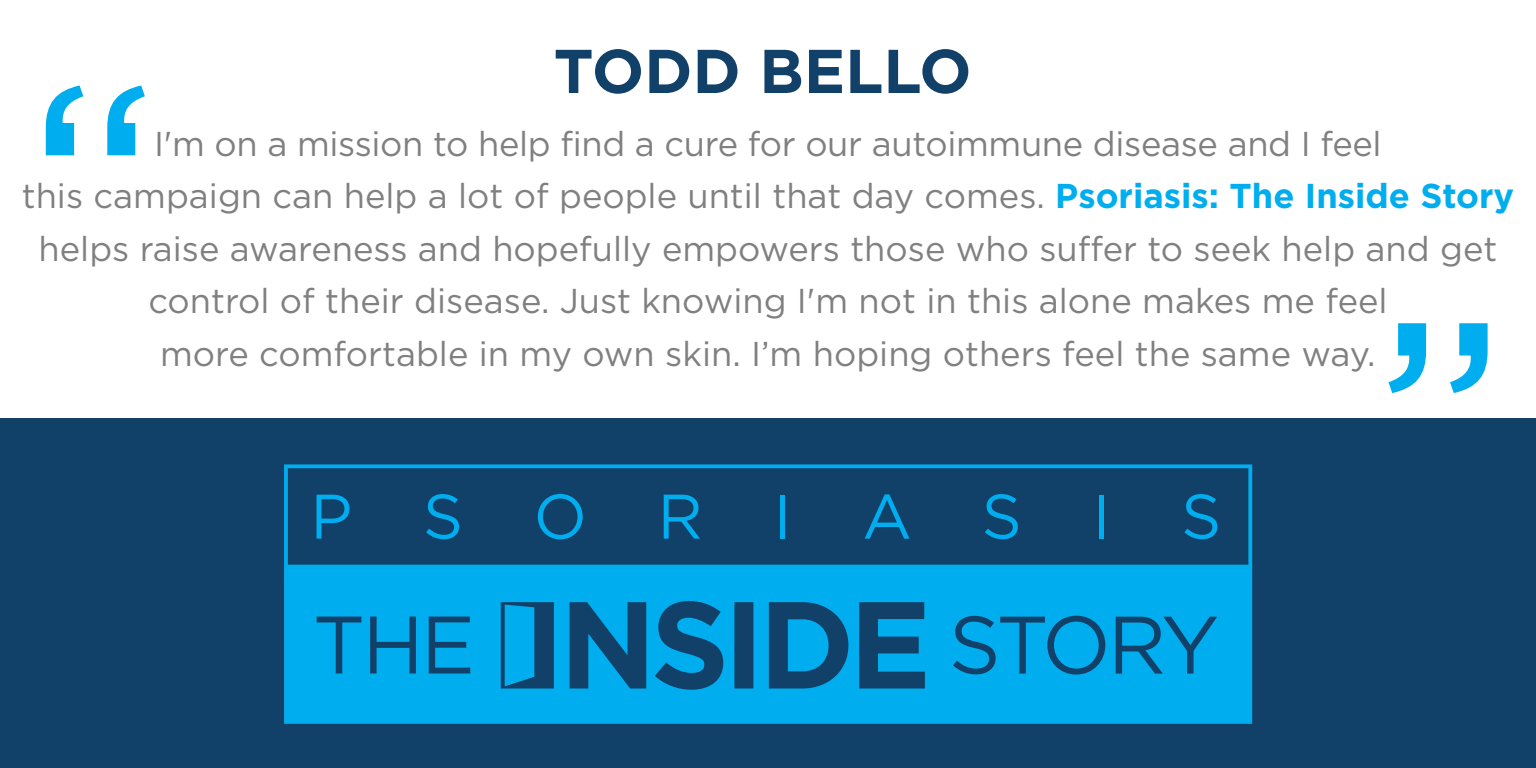
<style>
.page{position:relative;width:1536px;height:768px;background:#fff}
.page>*{position:absolute;margin:0;border:0;box-sizing:border-box;transform-origin:0 0}
.t1{font:307.5px "Gotham";color:#00adee}
.t2{font:700 61.65px "Gotham";color:#114069}
.t3{font:34.5px/52.5px "Gotham";color:#808080;text-align:center}
.s1{font-weight:700;color:#00adee}
</style>
<div class="page">
<div style="left:0;top:418px;width:1536px;height:350px;background:#114069"></div>
<svg style="left:284px;top:464px;width:968px;height:260px;fill:#00adee"></svg>
<svg style="left:1122px;top:623px;width:32px;height:23px"></svg>
<svg style="left:317px;top:495px;width:32px;height:44px"></svg>
<svg style="left:426px;top:494px;width:33px;height:45px"></svg>
<svg style="left:538px;top:494px;width:45px;height:45px"></svg>
<svg style="left:664px;top:495px;width:36px;height:44px"></svg>
<div style="left:780px;top:495px;width:5px;height:44px;background:#00adee"></div>
<svg style="left:865px;top:494px;width:44px;height:45px"></svg>
<svg style="left:985px;top:494px;width:33px;height:45px"></svg>
<div style="left:1099px;top:495px;width:5px;height:44px;background:#00adee"></div>
<svg style="left:1184px;top:494px;width:33px;height:45px"></svg>
<h2 class="t2" style="left:554px;top:36px;width:419px">TODD BELLO</h2>
<h1 class="t1" style="left:24px;top:23px;width:138px">“</h1>
<p class="t3" style="left:22px;top:117px;width:1494px">I'm on a mission to help find a cure for our autoimmune disease and I feel<br>this campaign can help a lot of people until that day comes. <span class="s1">Psoriasis: The Inside Story </span>helps raise awareness and hopefully empowers those who suffer to seek help and get control of their disease. Just knowing I'm not in this alone makes me feel</p>
<p class="t3" style="left:160px;top:327px;width:1217px">more comfortable in my own skin. I’m hoping others feel the same way.</p>
<h1 class="t1" style="left:1510px;top:455px;width:138px;rotate:-180deg">“</h1>
</div>
